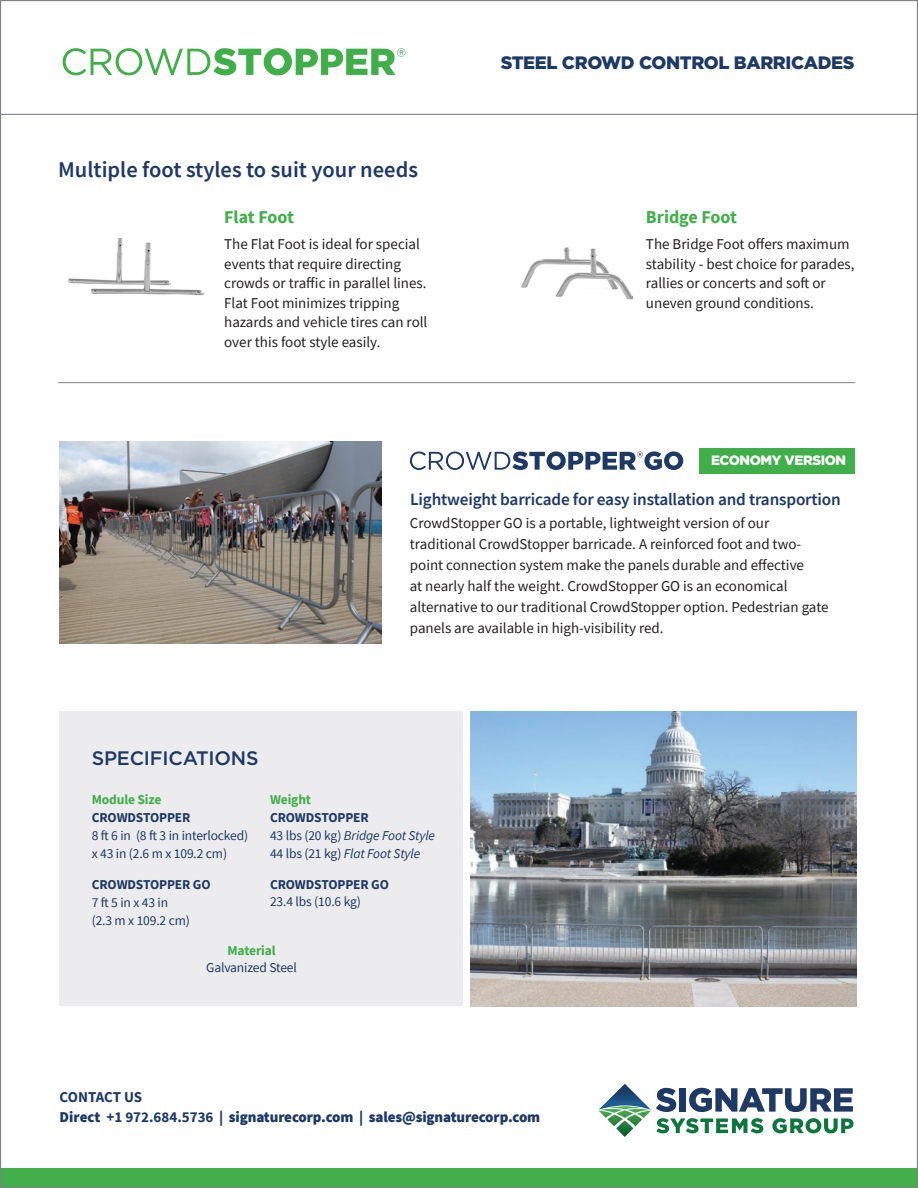
<style>
.page{position:relative;width:918px;height:1188px;background:#fff}
.page>*{position:absolute;margin:0;border:0;box-sizing:border-box;transform-origin:0 0}
.t1{font:600 22.5px "Source Sans Pro";color:#1d3964}
.t2{font:500 19.5px "Gotham";letter-spacing:-.01em;color:#1d3964}
.t3{font:900 18px "Gotham";letter-spacing:-.02em;color:#1d3964}
.t4{font:700 18px "Source Sans Pro";color:#40ae49}
.t5{font:600 17.25px "Source Sans Pro";letter-spacing:-.01em;color:#1d3964}
.t6{font:15px/19.5px "Source Sans Pro";color:#231f20}
.t7{font:900 15px/20.4px "Source Sans Pro";letter-spacing:-.01em;color:#1d3964}
.t8{font:13.5px/18px "Source Sans Pro";letter-spacing:-.01em;color:#1b3964}
.t9{font:italic 13.5px/18px "Source Sans Pro";letter-spacing:-.01em;color:#1b3964}
.t10{font:900 13.5px "Gotham";letter-spacing:-.03em;color:#fff}
.s1{font-weight:700;color:#40ae49}
.s2{font-weight:700;color:#1d3964}
.s3{font-weight:700;font-style:normal;color:#40ae49}
.s4{font-weight:700;font-style:normal;color:#1d3964}
.s5{font-style:normal}
.s6{font-weight:700}
</style>
<div class="page">
<div style="left:59px;top:712px;width:404px;height:294px;background:#ececee"></div>
<hr style="left:0;top:114px;width:918px;height:1px;background:#6c6f8f">
<div style="left:0;top:1168px;width:918px;height:20px;background:#42af4a"></div>
<svg style="left:599px;top:1084px;width:255px;height:53px"></svg>
<svg style="left:63px;top:48px;width:343px;height:27px"></svg>
<img style="left:59px;top:442px;width:322px;height:201px">
<svg style="left:410px;top:451px;width:273px;height:19px"></svg>
<hr style="left:58px;top:382px;width:797px;height:1px;background:#808285">
<div style="left:700px;top:448px;width:155px;height:26px;background:#40ae49"></div>
<img style="left:68px;top:238px;width:137px;height:58px">
<img style="left:521px;top:247px;width:113px;height:53px">
<img style="left:470px;top:712px;width:387px;height:294px">
<p class="t1" style="left:58px;top:155px;width:361px">Multiple foot styles to suit your needs</p>
<p class="t4" style="left:224px;top:205px;width:71px">Flat Foot</p>
<p class="t6" style="left:224px;top:235px;width:205px">The Flat Foot is ideal for special events that require directing crowds or traffic in parallel lines.<br>Flat Foot minimizes tripping hazards and vehicle tires can roll over this foot style easily.</p>
<p class="t3" style="left:501px;top:50px;width:355px">STEEL CROWD CONTROL BARRICADES</p>
<p class="t4" style="left:646px;top:205px;width:93px">Bridge Foot</p>
<p class="t6" style="left:646px;top:235px;width:210px">The Bridge Foot offers maximum stability - best choice for parades, rallies or concerts and soft or uneven ground conditions.</p>
<p class="t10" style="left:711px;top:451px;width:137px">ECONOMY VERSION</p>
<p class="t5" style="left:410px;top:488px;width:432px">Lightweight barricade for easy installation and transportion</p>
<p class="t6" style="left:410px;top:513px;width:420px;line-height:21px">CrowdStopper GO is a portable, lightweight version of our traditional CrowdStopper barricade. A reinforced foot and two&shy;point connection system make the panels durable and effective<br>at nearly half the weight. CrowdStopper GO is an economical alternative to our traditional CrowdStopper option. Pedestrian gate panels are available in high-visibility red.</p>
<p class="t2" style="left:92px;top:745px;width:168px">SPECIFICATIONS</p>
<p class="t8" style="left:92px;top:790px;width:158px"><span class="s1">Module Size<br></span><span class="s2">CROWDSTOPPER<br></span>8 ft 6 in (8 ft 3 in interlocked) x 43 in (2.6 m x 109.2 cm)</p>
<p class="t8" style="left:92px;top:876px;width:120px"><span class="s2">CROWDSTOPPER GO<br></span>7 ft 5 in x 43 in<br>(2.3 m x 109.2 cm)</p>
<p class="t9" style="left:270px;top:790px;width:167px"><span class="s3">Weight<br></span><span class="s4">CROWDSTOPPER<br></span><span class="s5">43 lbs (20 kg)</span> Bridge Foot Style<br><span class="s5">44 lbs (21 kg)</span> Flat Foot Style</p>
<p class="t8" style="left:270px;top:877px;width:120px;line-height:16.5px"><span class="s2">CROWDSTOPPER GO<br></span>23.4 lbs (10.6 kg)</p>
<p class="t8" style="left:206px;top:943px;width:92px;line-height:16.5px;text-align:center"><span class="s1">Material<br></span>Galvanized Steel</p>
<p class="t7" style="left:60px;top:1087px;width:482px"><span class="s6">CONTACT US<br></span>Direct <span class="s6">+1 972.684.5736</span> | signaturecorp.com | sales@signaturecorp.com</p>
</div>
